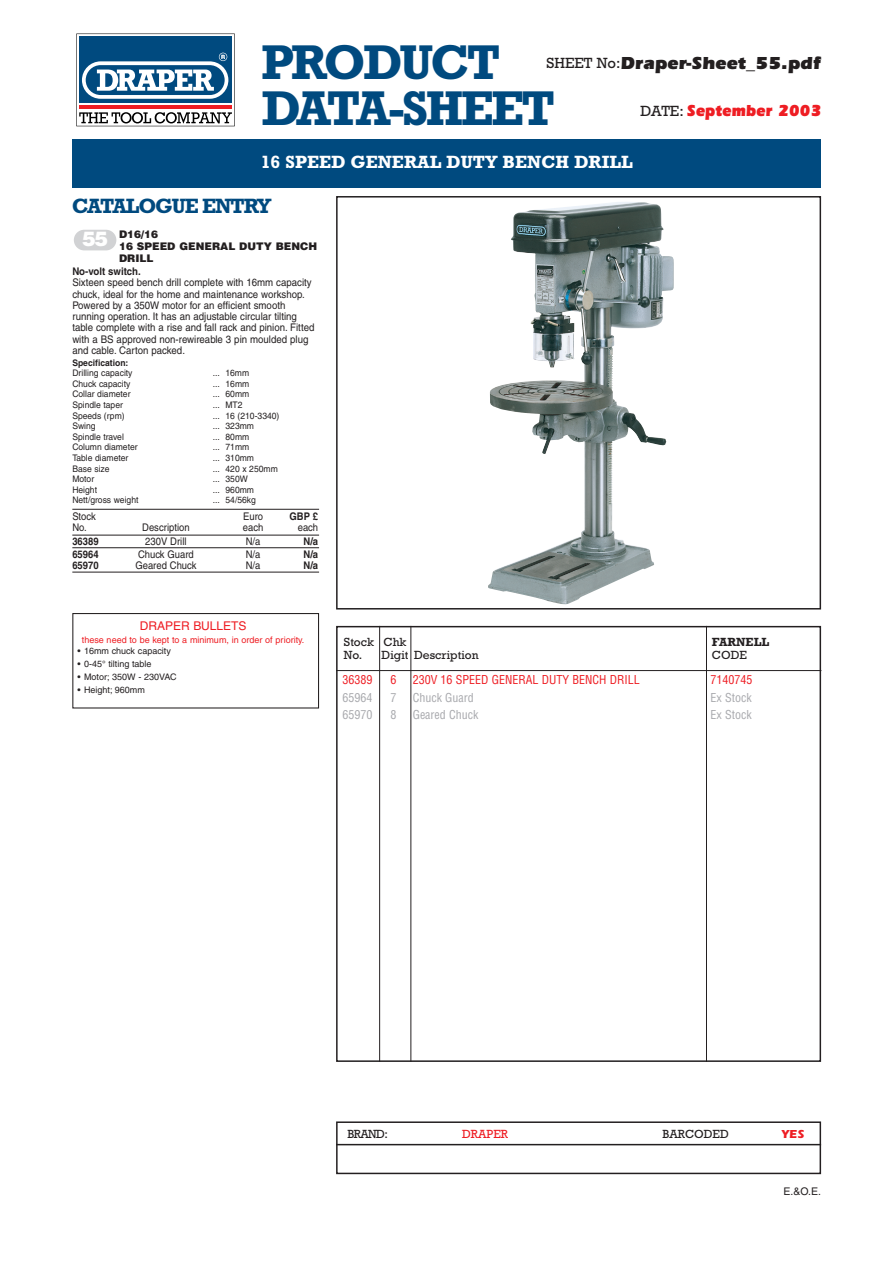
<style>
.page{position:relative;width:893px;height:1262px;background:#fff}
.page>*{position:absolute;margin:0;border:0;box-sizing:border-box;transform-origin:0 0}
.t1{font:700 49.5px/46.5px "Rockwell";letter-spacing:-.055em;color:#004a7f}
.t2{font:700 21px "Rockwell";letter-spacing:-.055em;color:#004a7f}
.t3{font:900 20.25px "Helvetica";color:#fff}
.t4{font:700 18px "Rockwell";color:#fff}
.t5{font:900 18px "Itc Eras";color:#231f20}
.t6{font:900 16.5px "Itc Eras";color:#ee1d23;scale:.9 1}
.t7{font:condensed 12px "Helvetica";color:#a8a9ad}
.t8{font:12px "Rockwell";color:#231f20}
.t9{font:condensed 12px "Helvetica";color:#ee1d23}
.t10{font:12px "Helvetica";color:#ee1d23}
.t11{font:700 12px "Rockwell";color:#231f20}
.t12{font:12px "Rockwell";color:#ee1d23}
.t13{font:700 12px "Itc Eras";color:#ee1d23}
.t14{font:10.5px/11.2px "Helvetica";color:#231f20;scale:.92 1}
.t15{font:10.5px "Helvetica";color:#231f20;scale:.9 1}
.t16{font:900 10.5px/11.7px "Helvetica";color:#231f20}
.t17{font:700 10.5px "Helvetica";color:#231f20;scale:.9 1}
.t18{font:700 10.5px "Helvetica";color:#231f20;scale:.92 1}
.t19{font:10.5px "Helvetica";color:#231f20}
.t20{font:9px "Helvetica";color:#231f20;scale:.95 1}
.t21{font:9px "Helvetica";color:#231f20}
.t22{font:9px "Helvetica";color:#ee1d23}
.t23{font:700 9px "Helvetica";color:#231f20;scale:.95 1}
.s1{font-family:"Rockwell";font-weight:400;font-size:15px}
.s2{font-family:"Rockwell";font-weight:400;font-size:15px;color:#231f20}
</style>
<div class="page">
<div style="left:336px;top:1121px;width:485px;height:53px;border:2px solid #231f20"></div>
<hr style="left:336px;top:1143px;width:485px;height:2px;background:#231f20">
<svg style="left:76px;top:34px;width:159px;height:92px"></svg>
<img style="left:488px;top:202px;width:185px;height:402px">
<div style="left:336px;top:196px;width:485px;height:413px;border:2px solid #231f20"></div>
<div style="left:72px;top:139px;width:749px;height:49px;background:#004a7f"></div>
<div style="left:336px;top:626px;width:485px;height:435px;border:2px solid #231f20"></div>
<hr style="left:379px;top:626px;width:1px;height:435px;background:#231f20">
<hr style="left:410px;top:626px;width:1px;height:435px;background:#231f20">
<hr style="left:706px;top:626px;width:1px;height:435px;background:#231f20">
<hr style="left:336px;top:670px;width:485px;height:1px;background:#231f20">
<div style="left:72px;top:613px;width:247px;height:95px;border:1px solid #231f20"></div>
<hr style="left:72px;top:509px;width:247px;height:1px;background:#231f20">
<hr style="left:72px;top:535px;width:247px;height:1px;background:#231f20">
<hr style="left:72px;top:547px;width:247px;height:1px;background:#231f20">
<hr style="left:72px;top:572px;width:247px;height:1px;background:#231f20">
<div style="left:74px;top:230px;width:42px;height:20px;background:#d1d2d4;border-radius:10px"></div>
<h1 class="t1" style="left:261px;top:44px;width:295px">PRODUCT<br>DATA-SHEET</h1>
<h3 class="t5" style="left:546px;top:57px;width:276px"><span class="s1">SHEET No:</span>Draper-Sheet_55.pdf</h3>
<h3 class="t6" style="left:640px;top:105px;width:202px"><span class="s2">DATE:</span> September 2003</h3>
<h3 class="t4" style="left:261px;top:156px;width:373px">16 SPEED GENERAL DUTY BENCH DRILL</h3>
<h2 class="t2" style="left:72px;top:199px;width:201px">CATALOGUE ENTRY</h2>
<p class="t16" style="left:119px;top:229px;width:199px">D16/16<br>16 SPEED GENERAL DUTY BENCH<br>DRILL</p>
<p class="t18" style="left:72px;top:267px;width:76px">No-volt switch.</p>
<p class="t14" style="left:72px;top:278px;width:265px">Sixteen speed bench drill complete with 16mm capacity chuck, ideal for the home and maintenance workshop.<br>Powered by a 350W motor for an efficient smooth running operation. It has an adjustable circular tilting table complete with a rise and fall rack and pinion. Fitted with a BS approved non-rewireable 3 pin moulded plug and cable. Carton packed.</p>
<p class="t23" style="left:72px;top:359px;width:60px">Specification:</p>
<p class="t20" style="left:72px;top:370px;width:65px">Drilling capacity</p>
<p class="t20" style="left:213px;top:370px;width:40px">... 16mm</p>
<p class="t20" style="left:72px;top:380px;width:63px">Chuck capacity</p>
<p class="t20" style="left:213px;top:380px;width:40px">... 16mm</p>
<p class="t20" style="left:72px;top:391px;width:63px">Collar diameter</p>
<p class="t20" style="left:213px;top:391px;width:40px">... 60mm</p>
<p class="t20" style="left:72px;top:401px;width:55px">Spindle taper</p>
<p class="t20" style="left:213px;top:401px;width:33px">... MT2</p>
<p class="t20" style="left:72px;top:412px;width:57px">Speeds (rpm)</p>
<p class="t20" style="left:213px;top:412px;width:72px">... 16 (210-3340)</p>
<p class="t20" style="left:72px;top:423px;width:26px">Swing</p>
<p class="t20" style="left:213px;top:423px;width:45px">... 323mm</p>
<p class="t20" style="left:72px;top:433px;width:56px">Spindle travel</p>
<p class="t20" style="left:213px;top:433px;width:40px">... 80mm</p>
<p class="t20" style="left:72px;top:444px;width:70px">Column diameter</p>
<p class="t20" style="left:213px;top:444px;width:40px">... 71mm</p>
<p class="t20" style="left:72px;top:454px;width:60px">Table diameter</p>
<p class="t20" style="left:213px;top:454px;width:45px">... 310mm</p>
<p class="t20" style="left:72px;top:465px;width:41px">Base size</p>
<p class="t20" style="left:213px;top:465px;width:70px">... 420 x 250mm</p>
<p class="t20" style="left:72px;top:475px;width:24px">Motor</p>
<p class="t20" style="left:213px;top:475px;width:38px">... 350W</p>
<p class="t20" style="left:72px;top:486px;width:28px">Height</p>
<p class="t20" style="left:213px;top:486px;width:45px">... 960mm</p>
<p class="t20" style="left:72px;top:497px;width:71px">Nett/gross weight</p>
<p class="t20" style="left:213px;top:497px;width:47px">... 54/56kg</p>
<p class="t15" style="left:72px;top:512px;width:28px">Stock</p>
<p class="t15" style="left:243px;top:512px;width:24px">Euro</p>
<p class="t17" style="left:289px;top:512px;width:33px">GBP £</p>
<p class="t15" style="left:72px;top:523px;width:17px">No.</p>
<p class="t15" style="left:142px;top:523px;width:54px">Description</p>
<p class="t15" style="left:243px;top:523px;width:24px">each</p>
<p class="t15" style="left:298px;top:523px;width:24px">each</p>
<p class="t17" style="left:72px;top:538px;width:31px">36389</p>
<p class="t15" style="left:145px;top:538px;width:47px">230V Drill</p>
<p class="t15" style="left:246px;top:538px;width:18px">N/a</p>
<p class="t17" style="left:303px;top:538px;width:18px">N/a</p>
<p class="t17" style="left:72px;top:550px;width:31px">65964</p>
<p class="t15" style="left:138px;top:550px;width:63px">Chuck Guard</p>
<p class="t15" style="left:246px;top:550px;width:18px">N/a</p>
<p class="t17" style="left:303px;top:550px;width:18px">N/a</p>
<p class="t17" style="left:72px;top:561px;width:31px">65970</p>
<p class="t15" style="left:135px;top:561px;width:69px">Geared Chuck</p>
<p class="t15" style="left:246px;top:561px;width:18px">N/a</p>
<p class="t17" style="left:303px;top:561px;width:18px">N/a</p>
<h3 class="t3" style="left:82px;top:232px;width:27px">55</h3>
<p class="t10" style="left:140px;top:621px;width:108px">DRAPER BULLETS</p>
<p class="t22" style="left:82px;top:636px;width:224px">these need to be kept to a minimum, in order of priority.</p>
<p class="t21" style="left:78px;top:647px;width:95px">• 16mm chuck capacity</p>
<p class="t21" style="left:78px;top:660px;width:75px">• 0-45° tilting table</p>
<p class="t21" style="left:78px;top:673px;width:100px">• Motor; 350W - 230VAC</p>
<p class="t21" style="left:78px;top:686px;width:69px">• Height; 960mm</p>
<p class="t8" style="left:344px;top:637px;width:64px">Stock Chk</p>
<p class="t11" style="left:712px;top:637px;width:59px">FARNELL</p>
<p class="t8" style="left:344px;top:651px;width:136px">No. Digit Description</p>
<p class="t8" style="left:712px;top:651px;width:36px">CODE</p>
<p class="t9" style="left:342px;top:675px;width:31px">36389</p>
<p class="t9" style="left:390px;top:675px;width:7px">6</p>
<p class="t9" style="left:412px;top:675px;width:229px">230V 16 SPEED GENERAL DUTY BENCH DRILL</p>
<p class="t9" style="left:710px;top:675px;width:43px">7140745</p>
<p class="t7" style="left:342px;top:692px;width:31px">65964</p>
<p class="t7" style="left:390px;top:692px;width:7px">7</p>
<p class="t7" style="left:412px;top:692px;width:63px">Chuck Guard</p>
<p class="t7" style="left:710px;top:692px;width:43px">Ex Stock</p>
<p class="t7" style="left:342px;top:710px;width:31px">65970</p>
<p class="t7" style="left:390px;top:710px;width:7px">8</p>
<p class="t7" style="left:412px;top:710px;width:67px">Geared Chuck</p>
<p class="t7" style="left:710px;top:710px;width:43px">Ex Stock</p>
<p class="t8" style="left:347px;top:1129px;width:42px">BRAND:</p>
<p class="t12" style="left:462px;top:1129px;width:47px">DRAPER</p>
<p class="t8" style="left:662px;top:1129px;width:68px">BARCODED</p>
<p class="t13" style="left:781px;top:1130px;width:24px">YES</p>
<p class="t19" style="left:783px;top:1187px;width:39px">E.&amp;O.E.</p>
</div>
